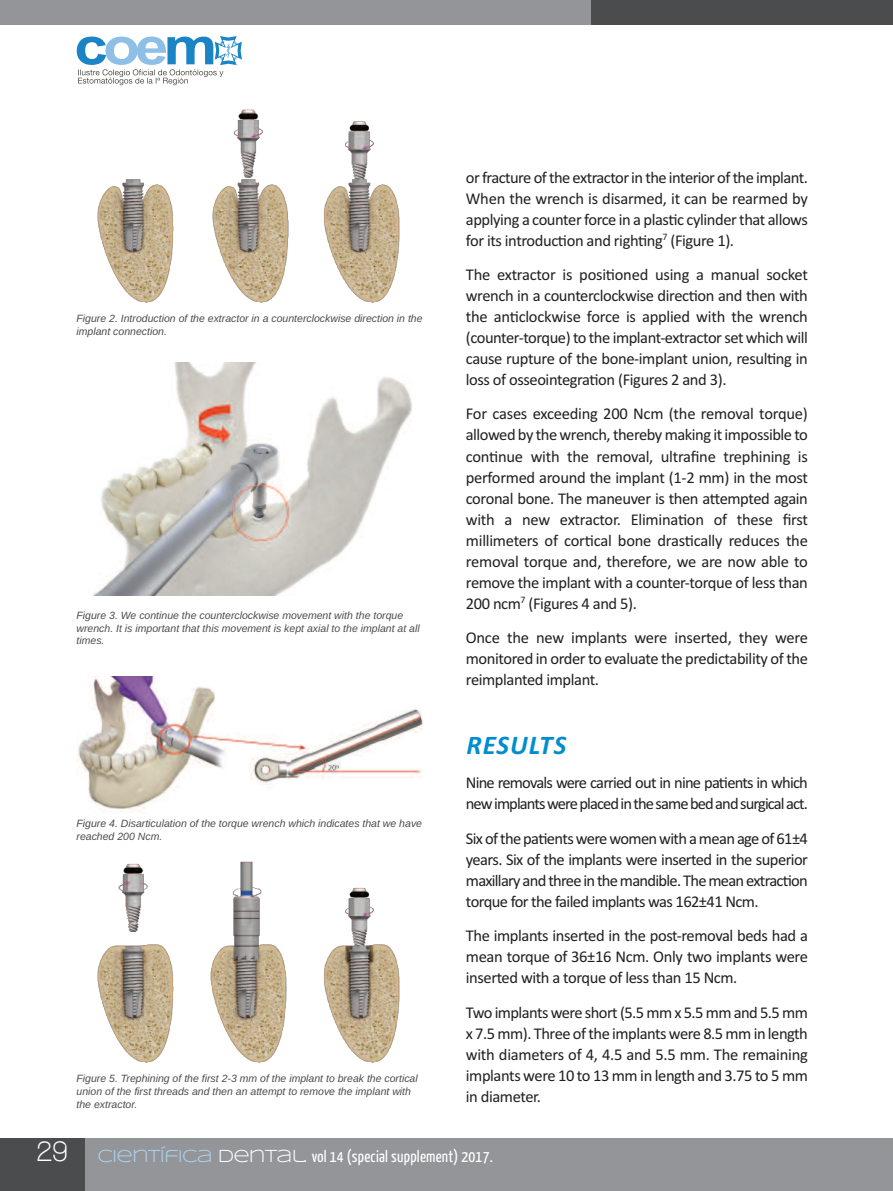
<style>
.page{position:relative;width:893px;height:1191px;background:#fff}
.page>*{position:absolute;margin:0;border:0;box-sizing:border-box;transform-origin:0 0}
.t1{font:italic 700 27px "Calibri";letter-spacing:.04em;color:#008dce}
.t2{font:16.5px/21px "Calibri";letter-spacing:-.025em;color:#231f20;text-align:justify}
.t3{font:16.5px/21px "Calibri";letter-spacing:-.055em;color:#231f20}
.t4{font:16.5px "Yanone Kaffeesatz";letter-spacing:.015em;color:#fff}
.t5{font:italic 10.5px/12.6px "Arimo";color:#4b4c4d}
.s1{font-family:"Walkway";font-weight:700;font-size:30px}
.s2{font-family:"Syncopate";font-size:18px;color:#add2ed}
.s3{font-family:"Syncopate";font-size:18px}
</style>
<div class="page">
<img style="left:97px;top:109px;width:303px;height:194px">
<img style="left:92px;top:362px;width:320px;height:233px">
<img style="left:77px;top:676px;width:346px;height:136px">
<img style="left:97px;top:861px;width:303px;height:202px">
<div style="left:0;top:1138px;width:893px;height:53px;background:#939598"></div>
<div style="left:0;top:0;width:599px;height:25px;background:#939598"></div>
<div style="left:591px;top:0;width:302px;height:25px;background:#4b4c4d"></div>
<div style="left:0;top:1138px;width:85px;height:53px;background:#4b4c4d"></div>
<svg style="left:77px;top:36px;width:165px;height:49px"></svg>
<p class="t5" style="left:77px;top:312px;width:348px">Figure 2. Introduction of the extractor in a counterclockwise direction in the implant connection.</p>
<p class="t5" style="left:77px;top:609px;width:345px">Figure 3. We continue the counterclockwise movement with the torque wrench. It is important that this movement is kept axial to the implant at all times.</p>
<p class="t2" style="left:466px;top:166px;width:344px">or fracture of the extractor in the interior of the implant.<br>When the wrench is disarmed, it can be rearmed by applying a counter force in a plastic cylinder that allows for its introduction and righting<sup>7</sup> (Figure 1).</p>
<p class="t2" style="left:466px;top:264px;width:344px">The extractor is positioned using a manual socket wrench in a counterclockwise direction and then with the anticlockwise force is applied with the wrench (counter-torque) to the implant-extractor set which will cause rupture of the bone-implant union, resulting in loss of osseointegration (Figures 2 and 3).</p>
<p class="t2" style="left:466px;top:403px;width:344px">For cases exceeding 200 Ncm (the removal torque) allowed by the wrench, thereby making it impossible to continue with the removal, ultrafine trephining is performed around the implant (1-2 mm) in the most coronal bone. The maneuver is then attempted again with a new extractor. Elimination of these first millimeters of cortical bone drastically reduces the removal torque and, therefore, we are now able to remove the implant with a counter-torque of less than 200 ncm<sup>7</sup> (Figures 4 and 5).</p>
<p class="t2" style="left:466px;top:627px;width:344px">Once the new implants were inserted, they were monitored in order to evaluate the predictability of the reimplanted implant.</p>
<h1 class="t1" style="left:466px;top:729px;width:101px">RESULTS</h1>
<p class="t3" style="left:466px;top:772px;width:344px">Nine removals were carried out in nine patients in which newimplantswereplacedinthesamebedandsurgicalact.</p>
<p class="t2" style="left:466px;top:827px;width:344px">Six of the patients were women with a mean age of 61±4 years. Six of the implants were inserted in the superior maxillary and three in the mandible. The mean extraction torque for the failed implants was 162±41 Ncm.</p>
<p class="t2" style="left:466px;top:925px;width:344px">The implants inserted in the post-removal beds had a mean torque of 36±16 Ncm. Only two implants were inserted with a torque of less than 15 Ncm.</p>
<p class="t2" style="left:466px;top:1001px;width:344px">Two implants were short (5.5 mm x 5.5 mm and 5.5 mm x 7.5 mm). Three of the implants were 8.5 mm in length with diameters of 4, 4.5 and 5.5 mm. The remaining implants were 10 to 13 mm in length and 3.75 to 5 mm in diameter.</p>
<p class="t5" style="left:77px;top:817px;width:347px">Figure 4. Disarticulation of the torque wrench which indicates that we have reached 200 Ncm.</p>
<p class="t5" style="left:77px;top:1072px;width:343px">Figure 5. Trephining of the first 2-3 mm of the implant to break the cortical union of the first threads and then an attempt to remove the implant with the extractor.</p>
<p class="t4" style="left:37px;top:1145px;width:458px"><span class="s1">29</span> <span class="s2">CIENTÍFICA</span> <span class="s3">DENTAL.</span> vol 14 (special supplement) 2017.</p>
</div>
